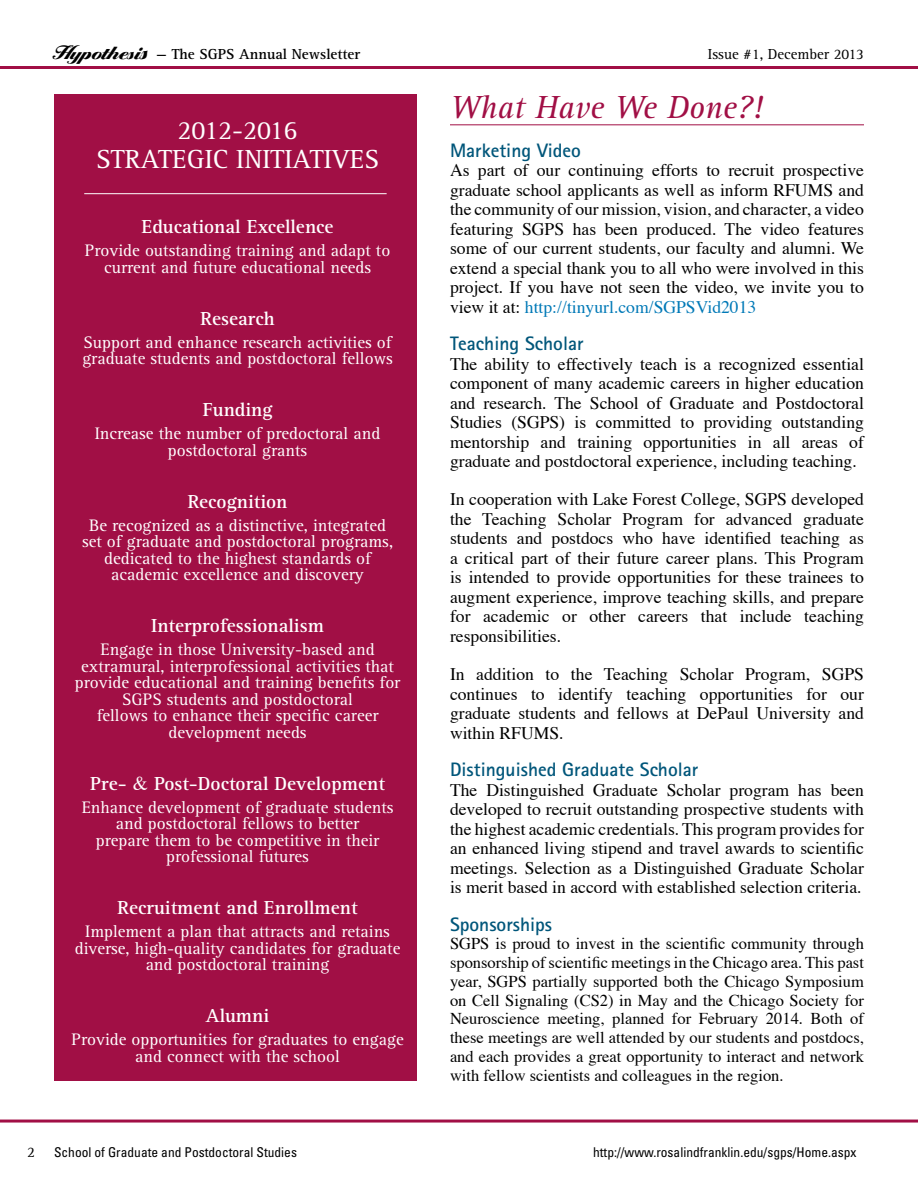
<style>
.page{position:relative;width:918px;height:1188px;background:#fff}
.page>*{position:absolute;margin:0;border:0;box-sizing:border-box;transform-origin:0 0}
.t1{font:italic 33px "Rotis Serif";color:#a10f45}
.t2{font:27px/28.5px "Rotis Serif";color:#fff;text-align:center}
.t3{font:700 19.5px "Rotis Serif";color:#fff}
.t4{font:700 19.5px "Rotis Sans Serif";color:#00567a}
.t5{font:17.7px/19.5px "Times";color:#000;text-align:justify}
.t6{font:17.25px/16.5px "Rotis Serif";color:#fff;text-align:center}
.t7{font:16.5px/18.8px "Times";color:#000;text-align:justify}
.t8{font:700 15px "Rotis Serif";color:#000}
.t9{font:15px "Rotis Serif";color:#000}
.t10{font:condensed 13.5px "Univers";color:#000}
.s1{font-family:"Biorst";font-weight:400;font-size:27px}
.s2{font-family:"Biorst";font-weight:400;font-size:31.5px}
.s3{font-family:"Times";font-weight:400}
.s4{color:#0079b7}
</style>
<div class="page">
<hr style="left:0;top:1120px;width:918px;height:3px;background:#a10f45">
<hr style="left:0;top:66px;width:918px;height:3px;background:#a10f45">
<div style="left:54px;top:94px;width:363px;height:987px;background:#a10f45"></div>
<hr style="left:450px;top:124px;width:414px;height:1px;background:#a10f45">
<hr style="left:84px;top:193px;width:303px;height:1px;background:#fff">
<p class="t8" style="left:54px;top:45px;width:308px"><span class="s1">Hypothesi</span><span class="s2">s</span> — The SGPS Annual Newsletter</p>
<p class="t9" style="left:708px;top:45px;width:158px">Issue #1, December 2013</p>
<h2 class="t2" style="left:96px;top:117px;width:284px">2012-2016<br>STRATEGIC INITIATIVES</h2>
<p class="t3" style="left:142px;top:215px;width:193px">Educational Excellence</p>
<p class="t6" style="left:85px;top:243px;width:307px">Provide outstanding training and adapt to current and future educational needs</p>
<p class="t3" style="left:201px;top:307px;width:76px">Research</p>
<p class="t6" style="left:82px;top:334px;width:312px;text-align:left">Support and enhance research activities of graduate students and postdoctoral fellows</p>
<p class="t3" style="left:203px;top:398px;width:71px">Funding</p>
<p class="t6" style="left:95px;top:426px;width:287px">Increase the number of predoctoral and postdoctoral grants</p>
<p class="t3" style="left:188px;top:490px;width:101px">Recognition</p>
<p class="t6" style="left:82px;top:517px;width:313px">Be recognized as a distinctive, integrated set of graduate and postdoctoral programs, dedicated to the highest standards of academic excellence and discovery</p>
<p class="t3" style="left:151px;top:614px;width:174px">Interprofessionalism</p>
<p class="t6" style="left:75px;top:642px;width:327px">Engage in those University-based and extramural, interprofessional activities that provide educational and training benefits for SGPS students and postdoctoral<br>fellows to enhance their specific career development needs</p>
<p class="t3" style="left:90px;top:772px;width:296px">Pre- <span class="s3">&amp;</span> Post-Doctoral Development</p>
<p class="t6" style="left:82px;top:799px;width:313px">Enhance development of graduate students and postdoctoral fellows to better<br>prepare them to be competitive in their professional futures</p>
<p class="t3" style="left:118px;top:896px;width:242px">Recruitment and Enrollment</p>
<p class="t6" style="left:75px;top:924px;width:327px">Implement a plan that attracts and retains diverse, high-quality candidates for graduate and postdoctoral training</p>
<p class="t3" style="left:206px;top:1004px;width:65px">Alumni</p>
<p class="t6" style="left:71px;top:1032px;width:334px">Provide opportunities for graduates to engage and connect with the school</p>
<h1 class="t1" style="left:450px;top:88px;width:314px">What Have We Done?!</h1>
<p class="t4" style="left:450px;top:138px;width:133px">Marketing Video</p>
<p class="t5" style="left:450px;top:159px;width:416px">As part of our continuing efforts to recruit prospective graduate school applicants as well as inform RFUMS and the community of our mission, vision, and character, a video featuring SGPS has been produced. The video features some of our current students, our faculty and alumni. We extend a special thank you to all who were involved in this project. If you have not seen the video, we invite you to view it at: <span class="s4">http://tinyurl.com/SGPSVid2013</span></p>
<p class="t4" style="left:450px;top:331px;width:135px">Teaching Scholar</p>
<p class="t5" style="left:450px;top:352px;width:416px">The ability to effectively teach is a recognized essential component of many academic careers in higher education and research. The School of Graduate and Postdoctoral Studies (SGPS) is committed to providing outstanding mentorship and training opportunities in all areas of graduate and postdoctoral experience, including teaching.</p>
<p class="t5" style="left:450px;top:488px;width:416px">In cooperation with Lake Forest College, SGPS developed the Teaching Scholar Program for advanced graduate students and postdocs who have identified teaching as a critical part of their future career plans. This Program is intended to provide opportunities for these trainees to augment experience, improve teaching skills, and prepare for academic or other careers that include teaching responsibilities.</p>
<p class="t5" style="left:450px;top:663px;width:416px">In addition to the Teaching Scholar Program, SGPS continues to identify teaching opportunities for our graduate students and fellows at DePaul University and within RFUMS.</p>
<p class="t4" style="left:450px;top:757px;width:250px">Distinguished Graduate Scholar</p>
<p class="t5" style="left:450px;top:778px;width:416px">The Distinguished Graduate Scholar program has been developed to recruit outstanding prospective students with the highest academic credentials. This program provides for an enhanced living stipend and travel awards to scientific meetings. Selection as a Distinguished Graduate Scholar is merit based in accord with established selection criteria.</p>
<p class="t4" style="left:450px;top:912px;width:104px">Sponsorships</p>
<p class="t7" style="left:450px;top:933px;width:416px">SGPS is proud to invest in the scientific community through sponsorship of scientific meetings in the Chicago area. This past year, SGPS partially supported both the Chicago Symposium on Cell Signaling (CS2) in May and the Chicago Society for Neuroscience meeting, planned for February 2014. Both of these meetings are well attended by our students and postdocs, and each provides a great opportunity to interact and network with fellow scientists and colleagues in the region.</p>
<p class="t9" style="left:27px;top:1143px;width:9px">2</p>
<p class="t10" style="left:54px;top:1144px;width:244px">School of Graduate and Postdoctoral Studies</p>
<p class="t10" style="left:593px;top:1144px;width:265px">http://www.rosalindfranklin.edu/sgps/Home.aspx</p>
</div>
